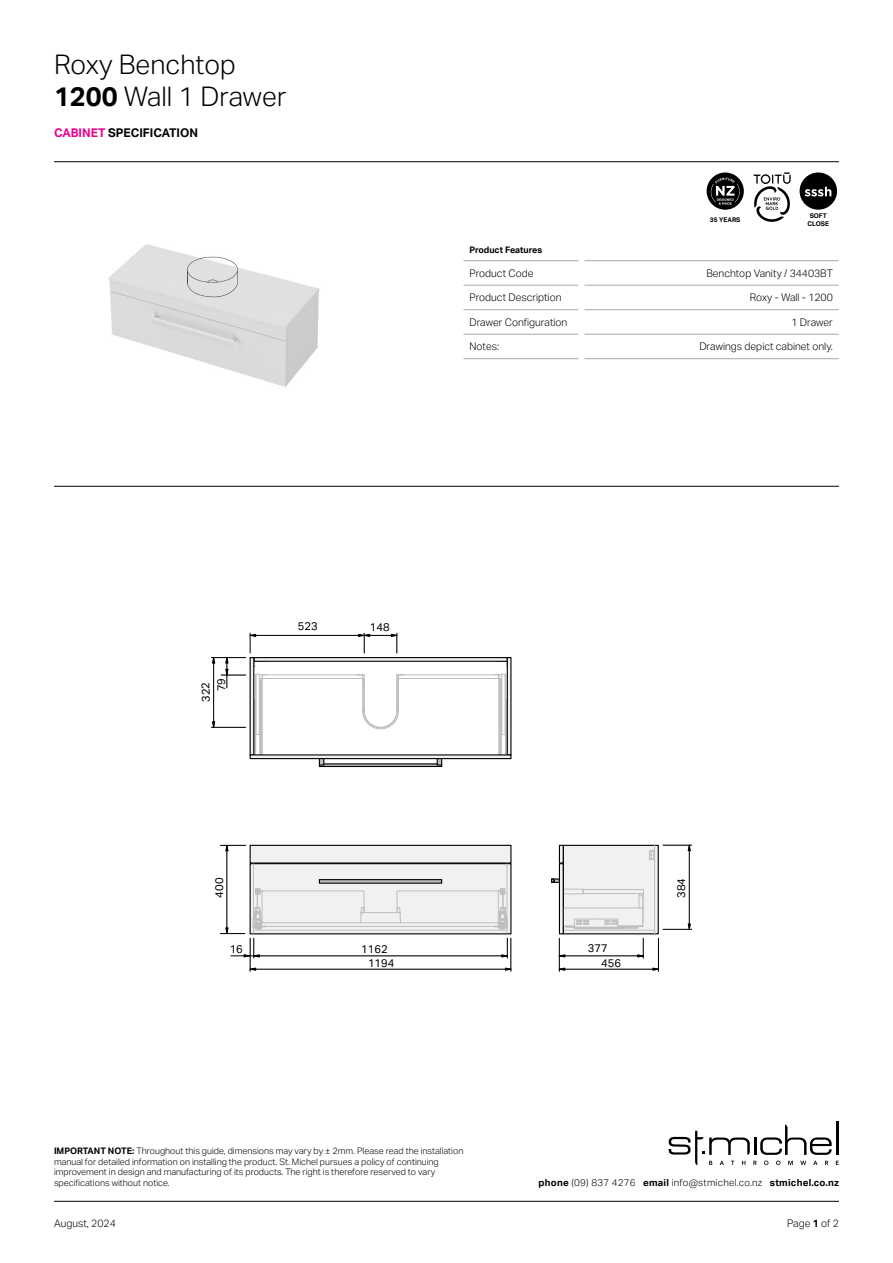
<style>
.page{position:relative;width:893px;height:1263px;background:#fff}
.page>*{position:absolute;margin:0;border:0;box-sizing:border-box;transform-origin:0 0}
.t1{font:300 27px/32.4px "Aktiv Grotesk";color:#000}
.t2{font:700 12px "Aktiv Grotesk";color:#000}
.t3{font:11.1px/14px "Aktiv Grotesk";color:#000}
.t4{font:11.1px "Aktiv Grotesk";color:#010101}
.t5{font:300 10.5px "Aktiv Grotesk";color:#000}
.t6{font:300 10.5px "Aktiv Grotesk";color:#000101}
.t7{font:300 9.75px "Aktiv Grotesk";letter-spacing:.025em;color:#000}
.t8{font:300 9px/10.8px "Aktiv Grotesk";color:#000}
.t9{font:700 9px "Aktiv Grotesk";color:#000}
.t10{font:700 6.45px/7.8px "Aktiv Grotesk";color:#000;text-align:center}
.s1{font-weight:700}
.s2{color:#ec008c}
</style>
<div class="page">
<img style="left:108px;top:244px;width:212px;height:143px">
<hr style="left:463px;top:260px;width:115px;height:1px;background:#a7a9ac">
<hr style="left:585px;top:260px;width:254px;height:1px;background:#a7a9ac">
<hr style="left:463px;top:285px;width:115px;height:1px;background:#a7a9ac">
<hr style="left:585px;top:285px;width:254px;height:1px;background:#a7a9ac">
<hr style="left:463px;top:309px;width:115px;height:1px;background:#a7a9ac">
<hr style="left:585px;top:309px;width:254px;height:1px;background:#a7a9ac">
<hr style="left:463px;top:334px;width:115px;height:1px;background:#a7a9ac">
<hr style="left:585px;top:334px;width:254px;height:1px;background:#a7a9ac">
<hr style="left:463px;top:358px;width:115px;height:1px;background:#a7a9ac">
<hr style="left:585px;top:358px;width:254px;height:1px;background:#a7a9ac">
<hr style="left:54px;top:161px;width:785px;height:1px;background:#000">
<hr style="left:54px;top:486px;width:785px;height:1px;background:#000">
<svg style="left:800px;top:172px;width:37px;height:38px"></svg>
<svg style="left:707px;top:172px;width:37px;height:38px"></svg>
<svg style="left:711px;top:178px;width:29px;height:27px"></svg>
<svg style="left:753px;top:172px;width:38px;height:50px"></svg>
<hr style="left:689px;top:845px;width:1px;height:83px;background:#000">
<div style="left:250px;top:864px;width:261px;height:70px;background:#f1f1f2"></div>
<div style="left:250px;top:863px;width:261px;height:71px;border:1px solid #000"></div>
<hr style="left:253px;top:845px;width:1px;height:88px;background:#bcbec0">
<hr style="left:507px;top:845px;width:1px;height:88px;background:#bcbec0">
<div style="left:563px;top:845px;width:95px;height:89px;background:#f1f1f2"></div>
<div style="left:563px;top:845px;width:96px;height:89px;border:1px solid #000"></div>
<hr style="left:559px;top:938px;width:1px;height:33px;background:#000">
<hr style="left:559px;top:969px;width:99px;height:1px;background:#000">
<hr style="left:658px;top:938px;width:1px;height:33px;background:#000">
<hr style="left:559px;top:956px;width:84px;height:1px;background:#000">
<svg style="left:637px;top:938px;width:7px;height:20px"></svg>
<hr style="left:227px;top:845px;width:1px;height:85px;background:#000">
<svg style="left:220px;top:845px;width:26px;height:6px"></svg>
<hr style="left:319px;top:880px;width:123px;height:3px;background:#bcbec0">
<div style="left:319px;top:879px;width:123px;height:5px;border:1px solid #000"></div>
<hr style="left:559px;top:845px;width:4px;height:18px;background:#f1f1f2">
<div style="left:559px;top:845px;width:5px;height:18px;border:1px solid #000"></div>
<svg style="left:649px;top:850px;width:5px;height:10px"></svg>
<hr style="left:563px;top:930px;width:92px;height:1px;background:#bcbec0">
<hr style="left:654px;top:845px;width:1px;height:89px;background:#bcbec0">
<div style="left:563px;top:908px;width:80px;height:18px;border:1px solid #bcbec0"></div>
<svg style="left:574px;top:919px;width:44px;height:10px"></svg>
<div style="left:574px;top:919px;width:44px;height:10px;border:1px solid #bcbec0"></div>
<div style="left:639px;top:893px;width:4px;height:15px;border:1px solid #bcbec0"></div>
<div style="left:583px;top:889px;width:61px;height:5px;border:1px solid #bcbec0"></div>
<hr style="left:574px;top:928px;width:44px;height:1px;background:#bcbec0">
<hr style="left:574px;top:927px;width:44px;height:1px;background:#bcbec0">
<hr style="left:643px;top:893px;width:1px;height:30px;background:#bcbec0">
<svg style="left:639px;top:893px;width:4px;height:3px"></svg>
<svg style="left:564px;top:920px;width:25px;height:9px"></svg>
<svg style="left:604px;top:920px;width:40px;height:9px"></svg>
<svg style="left:551px;top:877px;width:33px;height:18px"></svg>
<hr style="left:559px;top:864px;width:4px;height:70px;background:#f1f1f2">
<div style="left:559px;top:863px;width:5px;height:71px;border:1px solid #000"></div>
<hr style="left:362px;top:679px;width:1px;height:32px;background:#bcbec0">
<hr style="left:398px;top:679px;width:1px;height:32px;background:#bcbec0">
<hr style="left:364px;top:680px;width:1px;height:31px;background:#bcbec0">
<svg style="left:362px;top:711px;width:37px;height:18px"></svg>
<hr style="left:397px;top:680px;width:1px;height:31px;background:#bcbec0">
<svg style="left:357px;top:674px;width:8px;height:7px"></svg>
<svg style="left:397px;top:674px;width:7px;height:6px"></svg>
<hr style="left:261px;top:679px;width:1px;height:76px;background:#bcbec0">
<hr style="left:254px;top:700px;width:1px;height:50px;background:#bcbec0">
<hr style="left:256px;top:674px;width:1px;height:60px;background:#bcbec0">
<svg style="left:254px;top:734px;width:6px;height:20px"></svg>
<hr style="left:260px;top:679px;width:1px;height:76px;background:#bcbec0">
<hr style="left:255px;top:675px;width:1px;height:80px;background:#bcbec0">
<hr style="left:259px;top:679px;width:1px;height:55px;background:#bcbec0">
<svg style="left:255px;top:674px;width:12px;height:5px"></svg>
<hr style="left:262px;top:679px;width:1px;height:76px;background:#bcbec0">
<hr style="left:500px;top:679px;width:1px;height:76px;background:#bcbec0">
<hr style="left:506px;top:700px;width:1px;height:50px;background:#bcbec0">
<hr style="left:501px;top:674px;width:1px;height:60px;background:#bcbec0">
<hr style="left:505px;top:674px;width:1px;height:60px;background:#bcbec0">
<svg style="left:501px;top:734px;width:6px;height:20px"></svg>
<svg style="left:494px;top:674px;width:11px;height:5px"></svg>
<hr style="left:499px;top:679px;width:1px;height:76px;background:#bcbec0">
<div style="left:262px;top:675px;width:101px;height:4px;border:1px solid #bcbec0"></div>
<div style="left:398px;top:675px;width:101px;height:4px;border:1px solid #bcbec0"></div>
<hr style="left:254px;top:658px;width:253px;height:3px;background:#f1f1f2">
<div style="left:253px;top:657px;width:255px;height:5px;border:1px solid #000"></div>
<div style="left:507px;top:657px;width:4px;height:98px;border:1px solid #000"></div>
<div style="left:250px;top:657px;width:4px;height:98px;border:1px solid #000"></div>
<hr style="left:250px;top:755px;width:261px;height:4px;background:#f1f1f2">
<div style="left:250px;top:754px;width:261px;height:5px;border:1px solid #000"></div>
<svg style="left:250px;top:633px;width:6px;height:20px"></svg>
<hr style="left:250px;top:635px;width:114px;height:1px;background:#000">
<hr style="left:364px;top:635px;width:33px;height:1px;background:#000">
<svg style="left:358px;top:633px;width:12px;height:20px"></svg>
<svg style="left:391px;top:633px;width:7px;height:20px"></svg>
<hr style="left:319px;top:766px;width:123px;height:1px;background:#010101">
<svg style="left:319px;top:758px;width:123px;height:8px"></svg>
<div style="left:250px;top:845px;width:261px;height:18px;background:#f1f1f2"></div>
<div style="left:250px;top:845px;width:261px;height:18px;border:1px solid #000"></div>
<hr style="left:250px;top:969px;width:261px;height:1px;background:#000">
<hr style="left:511px;top:938px;width:1px;height:33px;background:#000">
<hr style="left:250px;top:938px;width:1px;height:33px;background:#000">
<hr style="left:213px;top:658px;width:1px;height:69px;background:#000">
<hr style="left:227px;top:657px;width:1px;height:31px;background:#000">
<svg style="left:221px;top:669px;width:25px;height:7px"></svg>
<hr style="left:211px;top:657px;width:35px;height:1px;background:#000">
<svg style="left:212px;top:721px;width:3px;height:6px"></svg>
<hr style="left:211px;top:727px;width:35px;height:1px;background:#000">
<svg style="left:220px;top:889px;width:288px;height:69px"></svg>
<svg style="left:663px;top:845px;width:29px;height:6px"></svg>
<svg style="left:663px;top:924px;width:29px;height:6px"></svg>
<hr style="left:54px;top:1201px;width:785px;height:1px;background:#000">
<hr style="left:836px;top:1121px;width:3px;height:34px;background:#000">
<svg style="left:669px;top:1124px;width:170px;height:41px"></svg>
<h1 class="t1" style="left:54px;top:48px;width:234px">Roxy Benchtop<br><span class="s1">1200</span> Wall 1 Drawer</h1>
<h2 class="t2" style="left:54px;top:126px;width:146px"><span class="s2">CABINET</span> SPECIFICATION</h2>
<p class="t10" style="left:710px;top:216px;width:32px">35 YEARS</p>
<p class="t10" style="left:808px;top:212px;width:23px">SOFT<br>CLOSE</p>
<p class="t9" style="left:469px;top:244px;width:74px">Product Features</p>
<p class="t5" style="left:469px;top:267px;width:66px">Product Code</p>
<p class="t6" style="left:706px;top:267px;width:128px">Benchtop Vanity / 34403BT</p>
<p class="t5" style="left:469px;top:291px;width:94px">Product Description</p>
<p class="t5" style="left:750px;top:291px;width:84px">Roxy - Wall - 1200</p>
<p class="t5" style="left:469px;top:316px;width:99px">Drawer Configuration</p>
<p class="t5" style="left:791px;top:316px;width:43px">1 Drawer</p>
<p class="t5" style="left:469px;top:340px;width:31px">Notes:</p>
<p class="t5" style="left:699px;top:340px;width:135px">Drawings depict cabinet only.</p>
<p class="t3" style="left:214px;top:691px;width:15px;rotate:-90deg">79</p>
<p class="t3" style="left:298px;top:619px;width:21px">523</p>
<p class="t3" style="left:370px;top:620px;width:21px">148</p>
<p class="t3" style="left:212px;top:898px;width:21px;rotate:-90deg">400</p>
<p class="t4" style="left:230px;top:942px;width:15px">16</p>
<p class="t3" style="left:368px;top:942px;width:28px;text-indent:-7px">1162<br>1194</p>
<p class="t3" style="left:588px;top:941px;width:21px">377</p>
<p class="t3" style="left:601px;top:956px;width:21px">456</p>
<p class="t3" style="left:674px;top:898px;width:21px;rotate:-90deg">384</p>
<p class="t8" style="left:54px;top:1145px;width:411px"><span class="s1">IMPORTANT NOTE:</span> Throughout this guide, dimensions may vary by ± 2mm. Please read the installation manual for detailed information on installing the product. St. Michel pursues a policy of continuing improvement in design and manufacturing of its products. The right is therefore reserved to vary specifications without notice.</p>
<p class="t5" style="left:54px;top:1217px;width:63px">August, 2024</p>
<p class="t5" style="left:787px;top:1217px;width:53px">Page <span class="s1">1</span> of 2</p>
<p class="t7" style="left:539px;top:1177px;width:302px"><span class="s1">phone</span> (09) 837 4276 <span class="s1">email</span> info@stmichel.co.nz <span class="s1">stmichel.co.nz</span></p>
</div>
